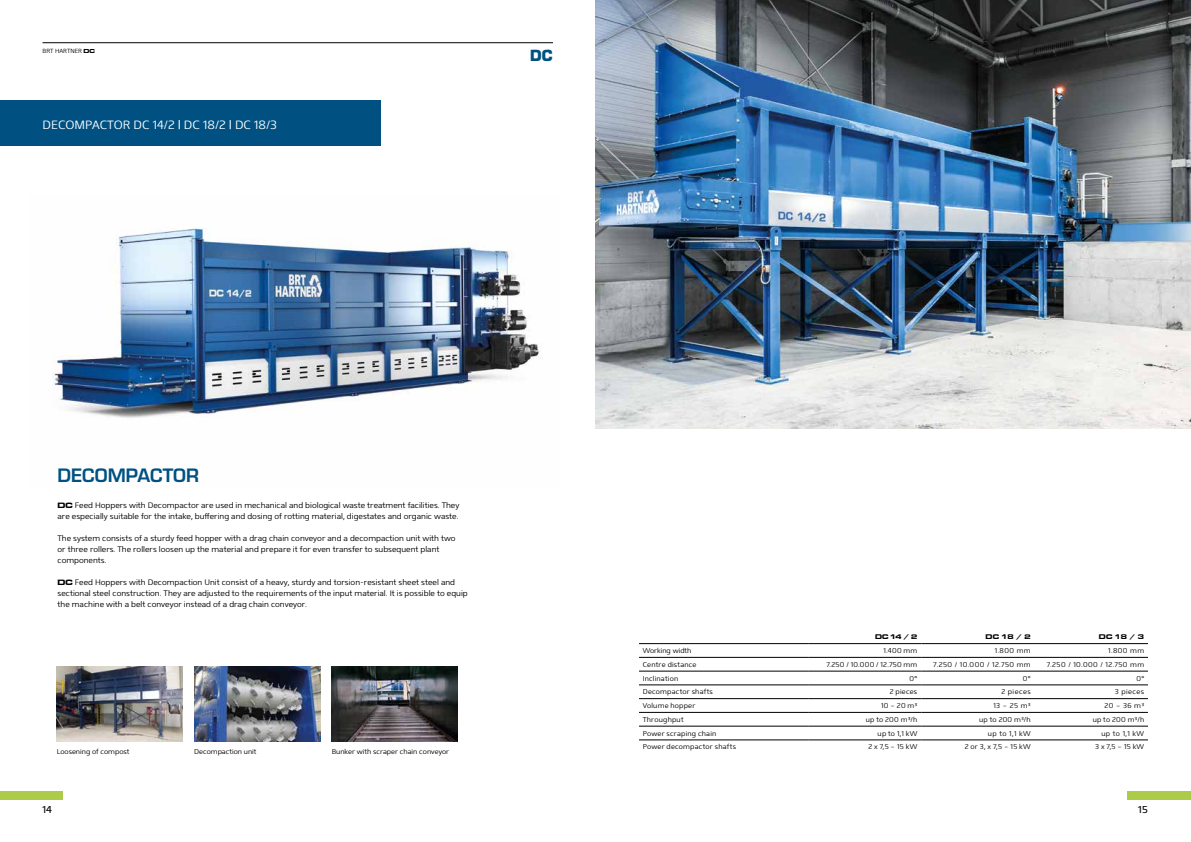
<style>
.page{position:relative;width:1191px;height:842px;background:#fff}
.page>*{position:absolute;margin:0;border:0;box-sizing:border-box;transform-origin:0 0}
.t1{font:600 18px "Eurostile LT Std";color:#005182}
.t2{font:700 15px "Eurostile LT Std";color:#005182}
.t3{font:300 12px "Mentone";color:#fff}
.t4{font:10px "Mentone";color:#000}
.t5{font:300 8px/11px "Mentone";color:#000}
.t6{font:300 7px "Mentone";letter-spacing:.025em;color:#000}
.t7{font:300 7px "Mentone";color:#000}
.t8{font:300 7px "Mentone";letter-spacing:.06em;color:#000}
.t9{font:700 expanded 7px "Eurostile MN";letter-spacing:.06em;color:#000}
.t10{font:300 6px "Mentone";color:#000}
.s1{font-family:"Eurostile MN";font-weight:700;font-stretch:expanded}
.s2{font-weight:400}
</style>
<div class="page">
<hr style="left:43px;top:43px;width:510px;height:1px;background:#000">
<div style="left:1127px;top:791px;width:64px;height:8px;background:#accb48"></div>
<div style="left:0;top:791px;width:63px;height:8px;background:#accb48"></div>
<img style="left:595px;top:0;width:596px;height:428px">
<img style="left:52px;top:228px;width:489px;height:190px">
<img style="left:194px;top:666px;width:126px;height:75px">
<img style="left:57px;top:666px;width:126px;height:75px">
<img style="left:332px;top:666px;width:126px;height:75px">
<div style="left:0;top:100px;width:381px;height:45px;background:#005182"></div>
<hr style="left:639px;top:643px;width:169px;height:1px;background:#000">
<hr style="left:808px;top:643px;width:113px;height:1px;background:#000">
<hr style="left:921px;top:643px;width:114px;height:1px;background:#000">
<hr style="left:1035px;top:643px;width:113px;height:1px;background:#000">
<hr style="left:639px;top:657px;width:169px;height:1px;background:#000">
<hr style="left:808px;top:657px;width:113px;height:1px;background:#000">
<hr style="left:921px;top:657px;width:114px;height:1px;background:#000">
<hr style="left:1035px;top:657px;width:113px;height:1px;background:#000">
<hr style="left:639px;top:671px;width:169px;height:1px;background:#000">
<hr style="left:808px;top:671px;width:113px;height:1px;background:#000">
<hr style="left:921px;top:671px;width:114px;height:1px;background:#000">
<hr style="left:1035px;top:671px;width:113px;height:1px;background:#000">
<hr style="left:639px;top:685px;width:169px;height:1px;background:#000">
<hr style="left:808px;top:685px;width:113px;height:1px;background:#000">
<hr style="left:921px;top:685px;width:114px;height:1px;background:#000">
<hr style="left:1035px;top:685px;width:113px;height:1px;background:#000">
<hr style="left:639px;top:698px;width:169px;height:1px;background:#000">
<hr style="left:808px;top:698px;width:113px;height:1px;background:#000">
<hr style="left:921px;top:698px;width:114px;height:1px;background:#000">
<hr style="left:1035px;top:698px;width:113px;height:1px;background:#000">
<hr style="left:639px;top:712px;width:169px;height:1px;background:#000">
<hr style="left:808px;top:712px;width:113px;height:1px;background:#000">
<hr style="left:921px;top:712px;width:114px;height:1px;background:#000">
<hr style="left:1035px;top:712px;width:113px;height:1px;background:#000">
<hr style="left:639px;top:726px;width:169px;height:1px;background:#000">
<hr style="left:808px;top:726px;width:113px;height:1px;background:#000">
<hr style="left:921px;top:726px;width:114px;height:1px;background:#000">
<hr style="left:1035px;top:726px;width:113px;height:1px;background:#000">
<hr style="left:639px;top:740px;width:169px;height:1px;background:#000">
<hr style="left:808px;top:740px;width:113px;height:1px;background:#000">
<hr style="left:921px;top:740px;width:114px;height:1px;background:#000">
<hr style="left:1035px;top:740px;width:113px;height:1px;background:#000">
<p class="t10" style="left:43px;top:47px;width:54px">BRT HARTNER <span class="s1">DC</span></p>
<h2 class="t2" style="left:530px;top:46px;width:24px">DC</h2>
<h3 class="t3" style="left:43px;top:118px;width:236px">DECOMPACTOR DC 14/2 <span class="s2">|</span> DC 18/2 <span class="s2">|</span> DC 18/3</h3>
<h1 class="t1" style="left:58px;top:464px;width:143px">DECOMPACTOR</h1>
<p class="t5" style="left:58px;top:499px;width:403px"><span class="s1">DC</span> Feed Hoppers with Decompactor are used in mechanical and biological waste treatment facilities. They are especially suitable for the intake, buffering and dosing of rotting material, digestates and organic waste.</p>
<p class="t5" style="left:58px;top:532px;width:399px">The system consists of a sturdy feed hopper with a drag chain conveyor and a decompaction unit with two or three rollers. The rollers loosen up the material and prepare it for even transfer to subsequent plant components.</p>
<p class="t5" style="left:58px;top:576px;width:412px"><span class="s1">DC</span> Feed Hoppers with Decompaction Unit consist of a heavy, sturdy and torsion-resistant sheet steel and sectional steel construction. They are adjusted to the requirements of the input material. It is possible to equip the machine with a belt conveyor instead of a drag chain conveyor.</p>
<p class="t7" style="left:57px;top:747px;width:74px">Loosening of compost</p>
<p class="t7" style="left:194px;top:747px;width:64px">Decompaction unit</p>
<p class="t7" style="left:332px;top:747px;width:119px">Bunker with scraper chain conveyor</p>
<p class="t9" style="left:875px;top:633px;width:44px">DC 14 / 2</p>
<p class="t9" style="left:985px;top:633px;width:47px">DC 18 / 2</p>
<p class="t9" style="left:1098px;top:633px;width:47px">DC 18 / 3</p>
<p class="t7" style="left:643px;top:646px;width:50px">Working width</p>
<p class="t6" style="left:883px;top:646px;width:35px">1.400 mm</p>
<p class="t6" style="left:994px;top:646px;width:37px">1.800 mm</p>
<p class="t6" style="left:1108px;top:646px;width:37px">1.800 mm</p>
<p class="t6" style="left:643px;top:660px;width:55px">Centre distance</p>
<p class="t6" style="left:826px;top:660px;width:92px">7.250 / 10.000 / 12.750 mm</p>
<p class="t8" style="left:933px;top:660px;width:99px">7.250 / 10.000 / 12.750 mm</p>
<p class="t8" style="left:1046px;top:660px;width:99px">7.250 / 10.000 / 12.750 mm</p>
<p class="t6" style="left:643px;top:674px;width:37px">Inclination</p>
<p class="t6" style="left:909px;top:674px;width:9px">0°</p>
<p class="t6" style="left:1023px;top:674px;width:9px">0°</p>
<p class="t6" style="left:1136px;top:674px;width:9px">0°</p>
<p class="t6" style="left:643px;top:688px;width:72px">Decompactor shafts</p>
<p class="t6" style="left:889px;top:688px;width:29px">2 pieces</p>
<p class="t6" style="left:1001px;top:688px;width:31px">2 pieces</p>
<p class="t6" style="left:1114px;top:688px;width:31px">3 pieces</p>
<p class="t6" style="left:643px;top:701px;width:54px">Volume hopper</p>
<p class="t6" style="left:881px;top:701px;width:38px">10 – 20 m³</p>
<p class="t6" style="left:993px;top:701px;width:39px">13 – 25 m³</p>
<p class="t6" style="left:1104px;top:701px;width:41px">20 – 36 m³</p>
<p class="t6" style="left:643px;top:715px;width:42px">Throughput</p>
<p class="t6" style="left:866px;top:715px;width:53px">up to 200 m³/h</p>
<p class="t6" style="left:979px;top:715px;width:53px">up to 200 m³/h</p>
<p class="t6" style="left:1092px;top:715px;width:53px">up to 200 m³/h</p>
<p class="t6" style="left:643px;top:729px;width:75px">Power scraping chain</p>
<p class="t6" style="left:877px;top:729px;width:41px">up to 1,1 kW</p>
<p class="t6" style="left:988px;top:729px;width:44px">up to 1,1 kW</p>
<p class="t6" style="left:1101px;top:729px;width:44px">up to 1,1 kW</p>
<p class="t6" style="left:643px;top:743px;width:95px">Power decompactor shafts</p>
<p class="t6" style="left:868px;top:743px;width:50px">2 x 7,5 – 15 kW</p>
<p class="t6" style="left:964px;top:743px;width:68px">2 or 3, x 7,5 – 15 kW</p>
<p class="t6" style="left:1095px;top:743px;width:51px">3 x 7,5 – 15 kW</p>
<p class="t4" style="left:43px;top:803px;width:11px">14</p>
<p class="t4" style="left:1138px;top:803px;width:11px">15</p>
</div>
